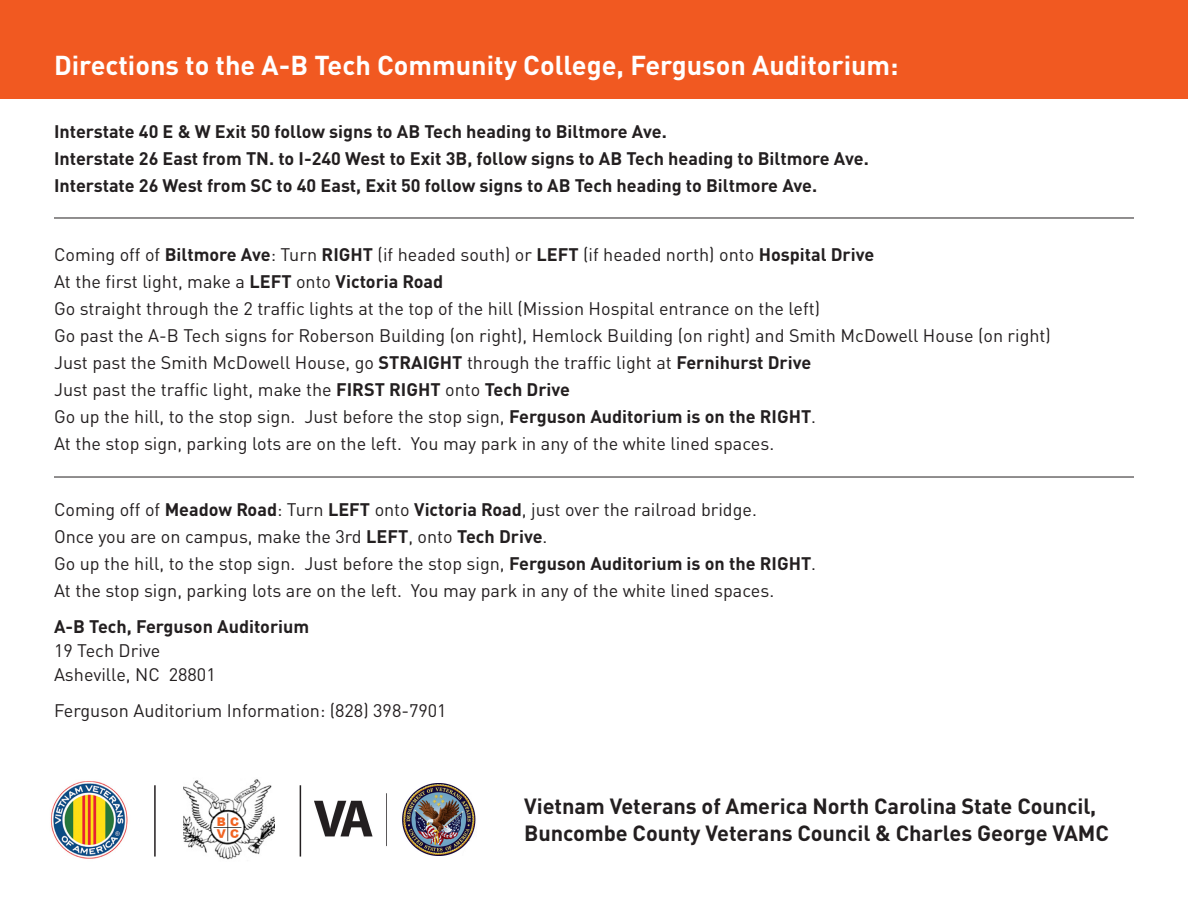
<style>
.page{position:relative;width:1188px;height:918px;background:#fff}
.page>*{position:absolute;margin:0;border:0;box-sizing:border-box;transform-origin:0 0}
.t1{font:700 27px "DIN Pro";color:#fff}
.t2{font:700 21.75px/27px "DIN Pro";letter-spacing:-.005em;color:#231f20}
.t3{font:18px "DIN Pro";color:#231f20}
.t4{font:700 18px "DIN Pro";color:#231f20}
.s1{font-weight:700}
</style>
<div class="page">
<div style="left:0;top:0;width:1188px;height:99px;background:#f15921"></div>
<hr style="left:54px;top:477px;width:1080px;height:1px;background:#231f20">
<img style="left:50px;top:781px;width:78px;height:78px">
<hr style="left:154px;top:785px;width:2px;height:72px;background:#231f20">
<img style="left:183px;top:779px;width:92px;height:81px">
<hr style="left:300px;top:785px;width:1px;height:72px;background:#231f20">
<img style="left:315px;top:783px;width:161px;height:73px">
<hr style="left:54px;top:218px;width:1080px;height:1px;background:#231f20">
<p class="t1" style="left:54px;top:43px;width:846px">Directions to the A-B Tech Community College, Ferguson Auditorium:</p>
<p class="t4" style="left:54px;top:117px;width:614px">Interstate 40 E &amp; W Exit 50 follow signs to AB Tech heading to Biltmore Ave.</p>
<p class="t4" style="left:54px;top:144px;width:816px">Interstate 26 East from TN. to I-240 West to Exit 3B, follow signs to AB Tech heading to Biltmore Ave.</p>
<p class="t4" style="left:54px;top:171px;width:765px">Interstate 26 West from SC to 40 East, Exit 50 follow signs to AB Tech heading to Biltmore Ave.</p>
<p class="t3" style="left:54px;top:241px;width:822px">Coming off of <span class="s1">Biltmore Ave</span>: Turn <span class="s1">RIGHT</span> (if headed south) or <span class="s1">LEFT</span> (if headed north) onto <span class="s1">Hospital Drive</span></p>
<p class="t3" style="left:54px;top:268px;width:391px">At the first light, make a <span class="s1">LEFT</span> onto <span class="s1">Victoria Road</span></p>
<p class="t3" style="left:54px;top:295px;width:768px">Go straight through the 2 traffic lights at the top of the hill (Mission Hospital entrance on the left)</p>
<p class="t3" style="left:54px;top:322px;width:998px">Go past the A-B Tech signs for Roberson Building (on right), Hemlock Building (on right) and Smith McDowell House (on right)</p>
<p class="t3" style="left:54px;top:349px;width:759px">Just past the Smith McDowell House, go <span class="s1">STRAIGHT</span> through the traffic light at <span class="s1">Fernihurst Drive</span></p>
<p class="t3" style="left:54px;top:376px;width:518px">Just past the traffic light, make the <span class="s1">FIRST RIGHT</span> onto <span class="s1">Tech Drive</span></p>
<p class="t3" style="left:54px;top:403px;width:764px">Go up the hill, to the stop sign. Just before the stop sign, <span class="s1">Ferguson Auditorium is on the RIGHT</span>.</p>
<p class="t3" style="left:54px;top:430px;width:722px">At the stop sign, parking lots are on the left. You may park in any of the white lined spaces.</p>
<p class="t3" style="left:54px;top:496px;width:704px">Coming off of <span class="s1">Meadow Road</span>: Turn <span class="s1">LEFT</span> onto <span class="s1">Victoria Road</span>, just over the railroad bridge.</p>
<p class="t3" style="left:54px;top:523px;width:495px">Once you are on campus, make the 3rd <span class="s1">LEFT</span>, onto <span class="s1">Tech Drive</span>.</p>
<p class="t3" style="left:54px;top:550px;width:764px">Go up the hill, to the stop sign. Just before the stop sign, <span class="s1">Ferguson Auditorium is on the RIGHT</span>.</p>
<p class="t3" style="left:54px;top:577px;width:722px">At the stop sign, parking lots are on the left. You may park in any of the white lined spaces.</p>
<p class="t4" style="left:54px;top:612px;width:257px">A-B Tech, Ferguson Auditorium</p>
<p class="t3" style="left:54px;top:637px;width:108px">19 Tech Drive</p>
<p class="t3" style="left:54px;top:661px;width:163px">Asheville, NC 28801</p>
<p class="t3" style="left:54px;top:697px;width:394px">Ferguson Auditorium Information: (828) 398-7901</p>
<p class="t2" style="left:524px;top:790px;width:586px">Vietnam Veterans of America North Carolina State Council,<br>Buncombe County Veterans Council &amp; Charles George VAMC</p>
</div>
